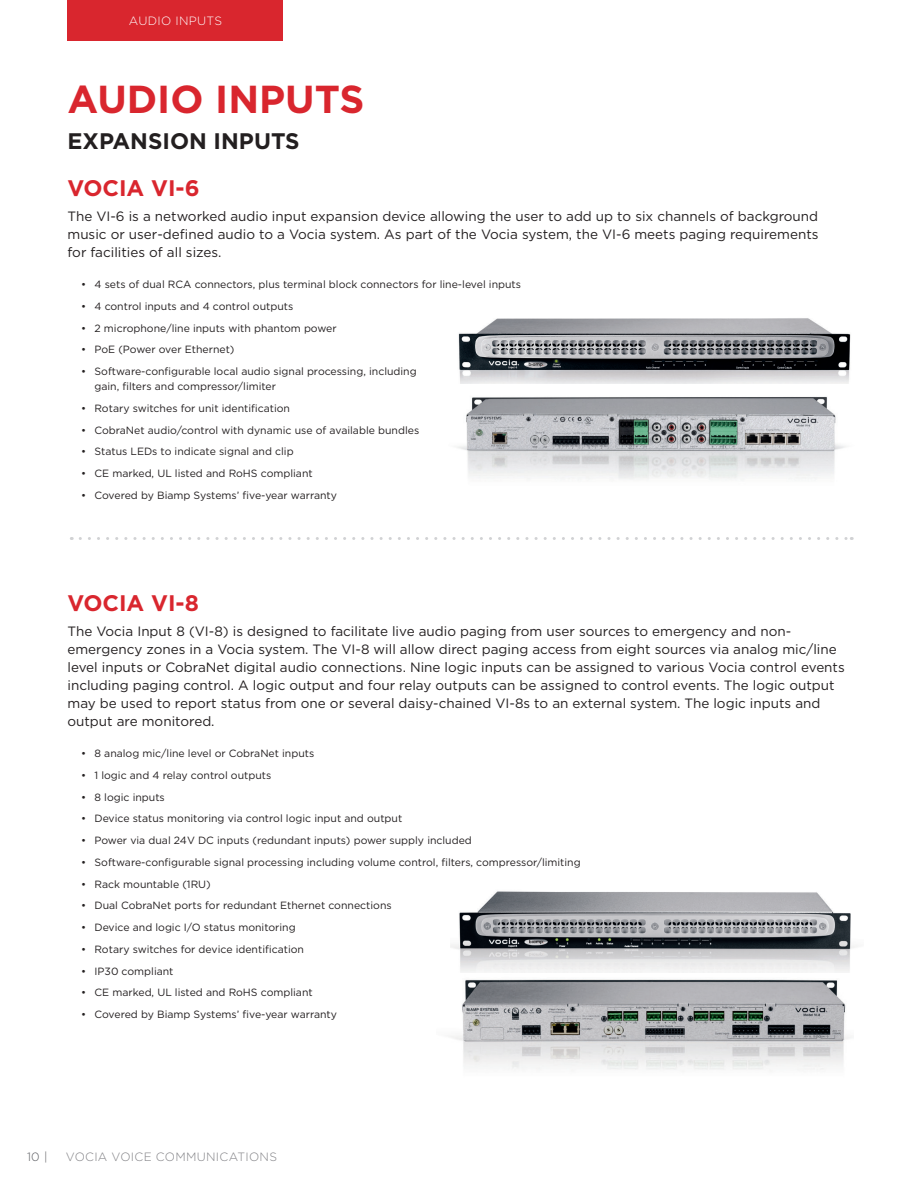
<style>
.page{position:relative;width:918px;height:1188px;background:#fff}
.page>*{position:absolute;margin:0;border:0;box-sizing:border-box;transform-origin:0 0}
.body_copy{font:700 39px "Gotham";color:#d9262e}
.bullets{font:700 22.5px "Gotham";color:#d9262e}
.body_copy-2{font:700 22.5px "Gotham";color:#231f20}
.copy{font:13.5px/18px "Gotham";color:#231f20}
.t1{font:300 12px "Gotham";letter-spacing:.025em;color:#818185}
.t2{font:300 12px "Gotham";letter-spacing:.025em;color:#fff}
.t3{font:300 12px "Gotham";color:#5b5c61}
.t4{font:10.5px/15px "Gotham";color:#231f20}
</style>
<div class="page">
<img style="left:451px;top:891px;width:406px;height:82px">
<img style="left:450px;top:979px;width:401px;height:92px">
<img style="left:458px;top:318px;width:393px;height:66px">
<img style="left:457px;top:396px;width:389px;height:83px">
<div style="left:68px;top:0;width:216px;height:40px;background:#d9262e"></div>
<svg style="left:80px;top:537px;width:772px;height:3px"></svg>
<p class="t2" style="left:129px;top:13px;width:95px">AUDIO INPUTS</p>
<p class="body_copy" style="left:68px;top:73px;width:298px">AUDIO INPUTS</p>
<p class="body_copy-2" style="left:68px;top:126px;width:234px">EXPANSION INPUTS</p>
<p class="bullets" style="left:68px;top:173px;width:134px">VOCIA VI-6</p>
<p class="copy" style="left:68px;top:207px;width:753px;text-align:justify">The VI-6 is a networked audio input expansion device allowing the user to add up to six channels of background music or user-defined audio to a Vocia system. As part of the Vocia system, the VI-6 meets paging requirements for facilities of all sizes.</p>
<p class="t4" style="left:81px;top:277px;width:442px">• 4 sets of dual RCA connectors, plus terminal block connectors for line-level inputs</p>
<p class="t4" style="left:81px;top:298px;width:214px">• 4 control inputs and 4 control outputs</p>
<p class="t4" style="left:81px;top:320px;width:257px">• 2 microphone/line inputs with phantom power</p>
<p class="t4" style="left:81px;top:342px;width:155px">• PoE (Power over Ethernet)</p>
<p class="t4" style="left:94px;top:364px;width:324px;text-indent:-14px">• Software-configurable local audio signal processing, including gain, filters and compressor/limiter</p>
<p class="t4" style="left:81px;top:400px;width:211px">• Rotary switches for unit identification</p>
<p class="t4" style="left:81px;top:422px;width:340px">• CobraNet audio/control with dynamic use of available bundles</p>
<p class="t4" style="left:81px;top:444px;width:214px">• Status LEDs to indicate signal and clip</p>
<p class="t4" style="left:81px;top:466px;width:233px">• CE marked, UL listed and RoHS compliant</p>
<p class="t4" style="left:81px;top:487px;width:258px">• Covered by Biamp Systems’ five-year warranty</p>
<p class="bullets" style="left:68px;top:588px;width:133px">VOCIA VI-8</p>
<p class="copy" style="left:68px;top:622px;width:779px">The Vocia Input 8 (VI-8) is designed to facilitate live audio paging from user sources to emergency and non&shy;emergency zones in a Vocia system. The VI-8 will allow direct paging access from eight sources via analog mic/line level inputs or CobraNet digital audio connections. Nine logic inputs can be assigned to various Vocia control events including paging control. A logic output and four relay outputs can be assigned to control events. The logic output may be used to report status from one or several daisy-chained VI-8s to an external system. The logic inputs and output are monitored.</p>
<p class="t4" style="left:81px;top:746px;width:235px">• 8 analog mic/line level or CobraNet inputs</p>
<p class="t4" style="left:81px;top:767px;width:192px">• 1 logic and 4 relay control outputs</p>
<p class="t4" style="left:81px;top:789px;width:85px">• 8 logic inputs</p>
<p class="t4" style="left:81px;top:811px;width:323px">• Device status monitoring via control logic input and output</p>
<p class="t4" style="left:81px;top:833px;width:392px">• Power via dual 24V DC inputs (redundant inputs) power supply included</p>
<p class="t4" style="left:81px;top:854px;width:501px">• Software-configurable signal processing including volume control, filters, compressor/limiting</p>
<p class="t4" style="left:81px;top:876px;width:131px">• Rack mountable (1RU)</p>
<p class="t4" style="left:81px;top:898px;width:312px">• Dual CobraNet ports for redundant Ethernet connections</p>
<p class="t4" style="left:81px;top:920px;width:216px">• Device and logic I/O status monitoring</p>
<p class="t4" style="left:81px;top:941px;width:225px">• Rotary switches for device identification</p>
<p class="t4" style="left:81px;top:963px;width:94px">• IP30 compliant</p>
<p class="t4" style="left:81px;top:985px;width:233px">• CE marked, UL listed and RoHS compliant</p>
<p class="t4" style="left:81px;top:1007px;width:258px">• Covered by Biamp Systems’ five-year warranty</p>
<p class="t3" style="left:27px;top:1149px;width:22px">10 |</p>
<p class="t1" style="left:66px;top:1149px;width:213px">VOCIA VOICE COMMUNICATIONS</p>
</div>
